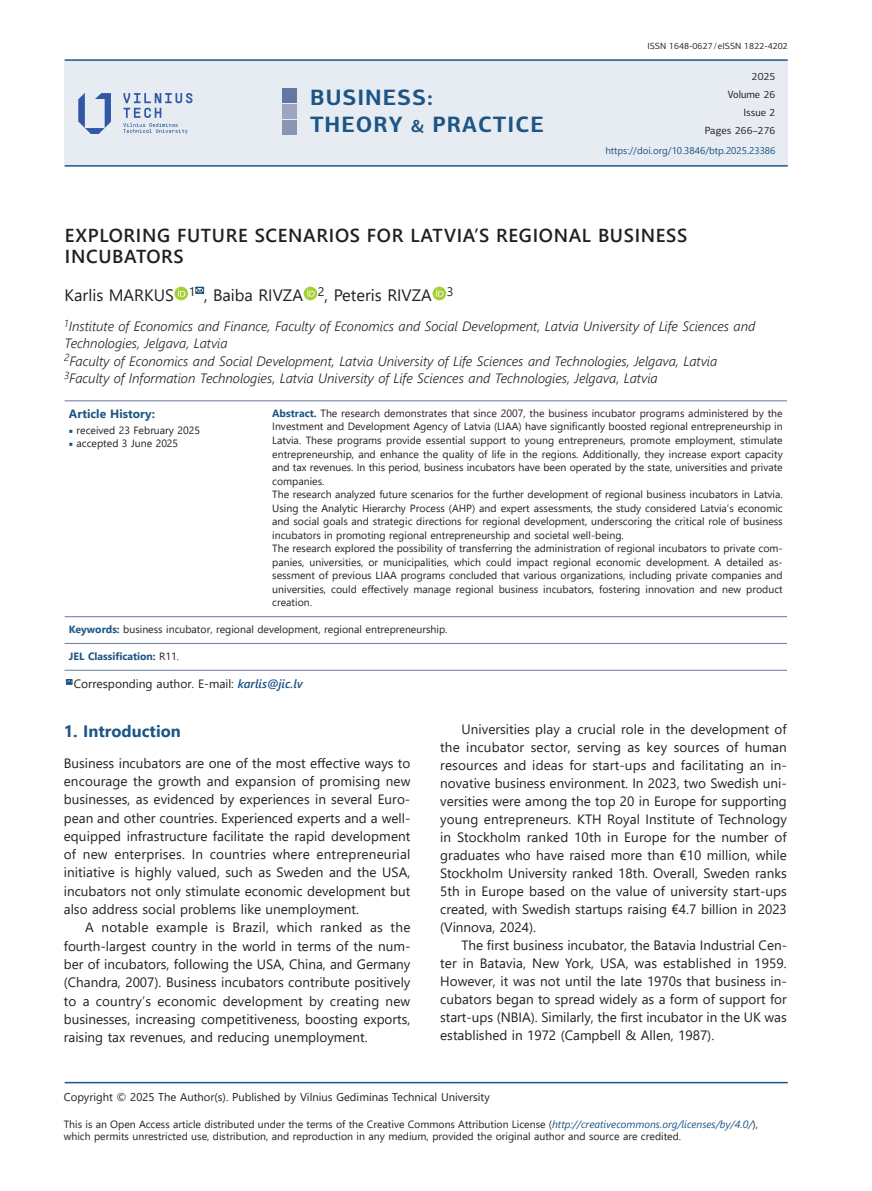
<style>
.page{position:relative;width:872px;height:1191px;background:#fff}
.page>*{position:absolute;margin:0;border:0;box-sizing:border-box;transform-origin:0 0}
.t1{font:700 22.2px/26.5px "PF Centro Sans Pro";letter-spacing:.045em;color:#1c5586}
.t2{font:600 18.75px/21px "Segoe UI";letter-spacing:.035em;color:#231f20}
.t3{font:16.5px "Segoe UI";color:#231f20}
.t4{font:700 16.5px "Segoe UI";color:#1c5586}
.t5{font:13.5px/18px "Segoe UI";color:#231f20;text-align:justify}
.t6{font:italic 300 13.5px/17.2px "Segoe UI";color:#231f20}
.t7{font:12px "Segoe UI";color:#231f20}
.t8{font:700 12px "Segoe UI";color:#1c5586}
.t9{font:11.25px "Segoe UI";color:#231f20}
.t10{font:10.5px/13.5px "Segoe UI";color:#231f20}
.t11{font:10.5px/18.1px "PF Centro Sans Pro";color:#231f20;text-align:right}
.t12{font:700 10.5px "Segoe UI";color:#1c5586}
.t13{font:9.75px "Segoe UI";color:#1c5586}
.t14{font:9px "PF Centro Sans Pro";color:#231f20}
.s1{font-size:17.55px}
.s2{font-weight:700;color:#1c5586}
.s3{font-family:"Minion Pro";color:#1c5586}
.s4{font-weight:400;color:#231f20}
.s5{font-weight:600;font-style:italic;color:#1c5586}
.s6{font-style:italic;color:#1c5586}
</style>
<div class="page">
<svg style="left:174px;top:287px;width:14px;height:13px"></svg>
<svg style="left:178px;top:289px;width:7px;height:7px"></svg>
<svg style="left:195px;top:286px;width:10px;height:8px"></svg>
<svg style="left:304px;top:287px;width:13px;height:13px"></svg>
<svg style="left:307px;top:289px;width:8px;height:7px"></svg>
<svg style="left:432px;top:287px;width:14px;height:13px"></svg>
<svg style="left:436px;top:289px;width:7px;height:7px"></svg>
<hr style="left:65px;top:400px;width:203px;height:1px;background:#7685aa">
<hr style="left:268px;top:400px;width:519px;height:1px;background:#7685aa">
<hr style="left:65px;top:616px;width:203px;height:1px;background:#7685aa">
<hr style="left:268px;top:616px;width:519px;height:1px;background:#7685aa">
<hr style="left:65px;top:643px;width:203px;height:1px;background:#7685aa">
<hr style="left:268px;top:643px;width:519px;height:1px;background:#7685aa">
<hr style="left:65px;top:669px;width:203px;height:2px;background:#7685aa">
<hr style="left:268px;top:669px;width:519px;height:2px;background:#7685aa">
<svg style="left:65px;top:679px;width:8px;height:5px"></svg>
<hr style="left:65px;top:1081px;width:722px;height:2px;background:#1c5586">
<div style="left:65px;top:61px;width:722px;height:104px;background:#e7ecf2"></div>
<hr style="left:65px;top:59px;width:722px;height:2px;background:#1c5586">
<hr style="left:65px;top:165px;width:722px;height:2px;background:#1c5586">
<svg style="left:78px;top:93px;width:33px;height:41px"></svg>
<svg style="left:123px;top:93px;width:69px;height:41px"></svg>
<div style="left:283px;top:89px;width:14px;height:14px;background:#6278a0"></div>
<div style="left:283px;top:120px;width:14px;height:14px;background:#8895b5"></div>
<div style="left:283px;top:104px;width:14px;height:15px;background:#9ca6c2"></div>
<h1 class="t1" style="left:310px;top:84px;width:235px">BUSINESS:<br>THEORY <span class="s1">&amp;</span> PRACTICE</h1>
<p class="t14" style="left:647px;top:41px;width:142px">ISSN 1648-0627/eISSN 1822-4202</p>
<p class="t11" style="left:704px;top:67px;width:72px">2025<br>Volume 26<br>Issue 2<br>Pages 266–276</p>
<p class="t13" style="left:605px;top:141px;width:172px">https://doi.org/10.3846/btp.2025.23386</p>
<h2 class="t2" style="left:65px;top:223px;width:624px">EXPLORING FUTURE SCENARIOS FOR LATVIA’S REGIONAL BUSINESS<br>INCUBATORS</h2>
<h3 class="t3" style="left:65px;top:280px;width:390px">Karlis MARKUS <sup>1</sup> , Baiba RIVZA <sup>2</sup>, Peteris RIVZA <sup>3</sup></h3>
<p class="t6" style="left:65px;top:316px;width:692px"><sup>1</sup>Institute of Economics and Finance, Faculty of Economics and Social Development, Latvia University of Life Sciences and Technologies, Jelgava, Latvia<br><sup>2</sup>Faculty of Economics and Social Development, Latvia University of Life Sciences and Technologies, Jelgava, Latvia <sup>3</sup>Faculty of Information Technologies, Latvia University of Life Sciences and Technologies, Jelgava, Latvia</p>
<p class="t8" style="left:69px;top:402px;width:88px">Article History:</p>
<p class="t10" style="left:272px;top:405px;width:512px"><span class="s2">Abstract.</span> The research demonstrates that since 2007, the business incubator programs administered by the Investment and Development Agency of Latvia (LIAA) have significantly boosted regional entrepreneurship in Latvia. These programs provide essential support to young entrepreneurs, promote employment, stimulate entrepreneurship, and enhance the quality of life in the regions. Additionally, they increase export capacity and tax revenues. In this period, business incubators have been operated by the state, universities and private companies.<br>The research analyzed future scenarios for the further development of regional business incubators in Latvia.<br>Using the Analytic Hierarchy Process (AHP) and expert assessments, the study considered Latvia’s economic and social goals and strategic directions for regional development, underscoring the critical role of business incubators in promoting regional entrepreneurship and societal well-being.<br>The research explored the possibility of transferring the administration of regional incubators to private com&shy;panies, universities, or municipalities, which could impact regional economic development. A detailed as&shy;sessment of previous LIAA programs concluded that various organizations, including private companies and universities, could effectively manage regional business incubators, fostering innovation and new product creation.</p>
<p class="t10" style="left:69px;top:422px;width:133px"><span class="s3">■</span> received 23 February 2025</p>
<p class="t10" style="left:69px;top:436px;width:111px"><span class="s3">■</span> accepted 3 June 2025</p>
<p class="t10" style="left:69px;top:621px;width:380px"><span class="s2">Keywords:</span> business incubator, regional development, regional entrepreneurship.</p>
<p class="t12" style="left:69px;top:646px;width:112px">JEL Classification: <span class="s4">R11.</span></p>
<p class="t7" style="left:74px;top:672px;width:230px">Corresponding author. E-mail: <span class="s5">karlis@jic.lv</span></p>
<h3 class="t4" style="left:64px;top:715px;width:118px">1. Introduction</h3>
<p class="t5" style="left:64px;top:752px;width:348px">Business incubators are one of the most effective ways to encourage the growth and expansion of promising new businesses, as evidenced by experiences in several Euro&shy;pean and other countries. Experienced experts and a well&shy;equipped infrastructure facilitate the rapid development of new enterprises. In countries where entrepreneurial initiative is highly valued, such as Sweden and the USA, incubators not only stimulate economic development but also address social problems like unemployment.</p>
<p class="t5" style="left:64px;top:917px;width:348px;text-indent:21px">A notable example is Brazil, which ranked as the fourth-largest country in the world in terms of the num&shy;ber of incubators, following the USA, China, and Germany (Chandra, 2007). Business incubators contribute positively to a country’s economic development by creating new businesses, increasing competitiveness, boosting exports, raising tax revenues, and reducing unemployment.</p>
<p class="t5" style="left:440px;top:719px;width:348px;text-indent:21px">Universities play a crucial role in the development of the incubator sector, serving as key sources of human resources and ideas for start-ups and facilitating an in&shy;novative business environment. In 2023, two Swedish uni&shy;versities were among the top 20 in Europe for supporting young entrepreneurs. KTH Royal Institute of Technology in Stockholm ranked 10th in Europe for the number of graduates who have raised more than €10 million, while Stockholm University ranked 18th. Overall, Sweden ranks 5th in Europe based on the value of university start-ups created, with Swedish startups raising €4.7 billion in 2023 (Vinnova, 2024).</p>
<p class="t5" style="left:440px;top:935px;width:348px;text-indent:21px">The first business incubator, the Batavia Industrial Cen&shy;ter in Batavia, New York, USA, was established in 1959.<br>However, it was not until the late 1970s that business in&shy;cubators began to spread widely as a form of support for start-ups (NBIA). Similarly, the first incubator in the UK was established in 1972 (Campbell &amp; Allen, 1987).</p>
<p class="t9" style="left:64px;top:1086px;width:427px">Copyright © 2025 The Author(s). Published by Vilnius Gediminas Technical University</p>
<p class="t10" style="left:64px;top:1117px;width:695px;line-height:12px">This is an Open Access article distributed under the terms of the Creative Commons Attribution License (<span class="s6">http://creativecommons.org/licenses/by/4.0/</span>), which permits unrestricted use, distribution, and reproduction in any medium, provided the original author and source are credited.</p>
</div>
